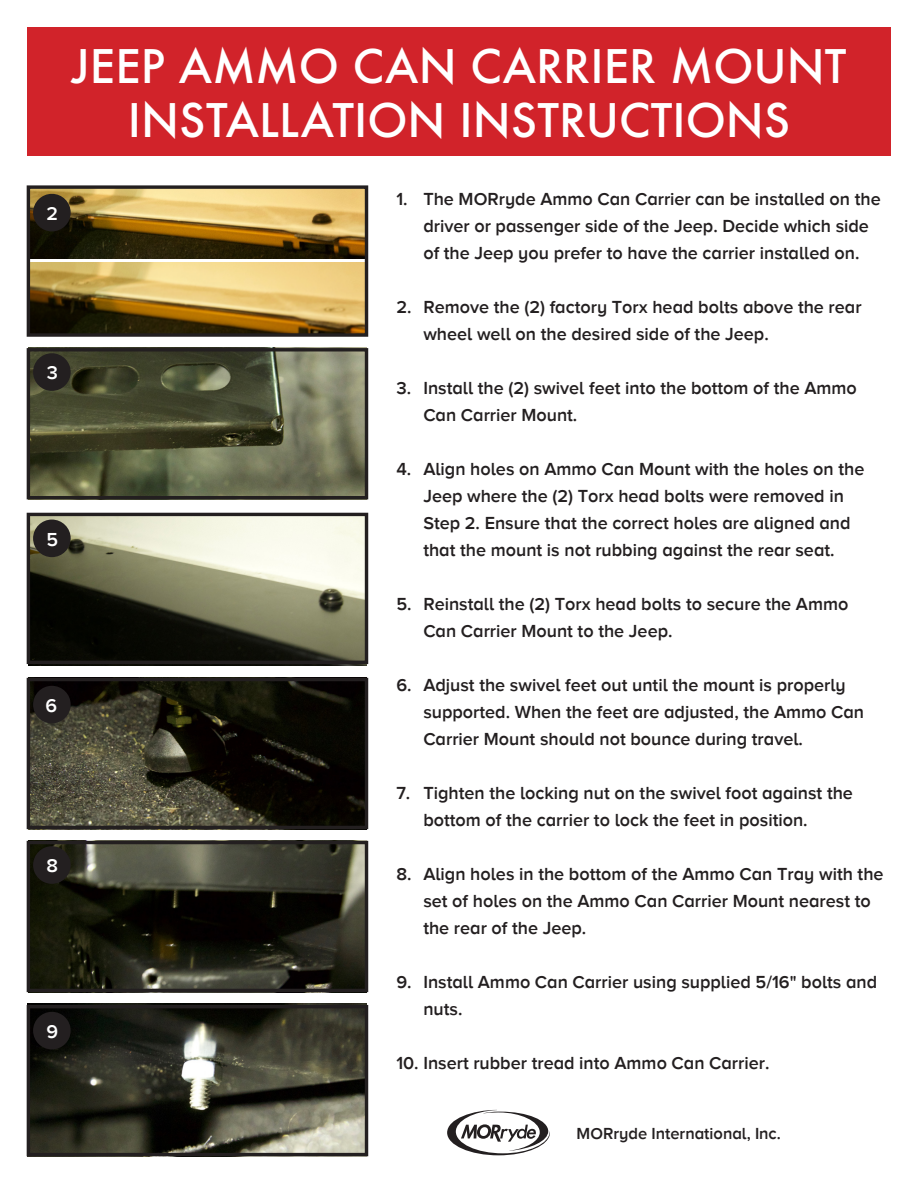
<style>
.page{position:relative;width:918px;height:1188px;background:#fff}
.page>*{position:absolute;margin:0;border:0;box-sizing:border-box;transform-origin:0 0}
.t1{font:500 45px/54px "Futura";color:#fff;text-align:center}
.t2{font:19.35px "Proxima NW01 Alt Smbd";color:#fff}
.t3{font:18px/27px "Proxima NW01 Alt Smbd";color:#231f20}
.t4{font:16.5px "Proxima NW01 Alt Smbd";color:#231f20}
</style>
<div class="page">
<div style="left:27px;top:27px;width:864px;height:129px;background:#d1232a"></div>
<img style="left:31px;top:352px;width:333px;height:143px">
<img style="left:29px;top:517px;width:338px;height:148px">
<img style="left:28px;top:1004px;width:339px;height:148px">
<img style="left:31px;top:845px;width:333px;height:143px">
<img style="left:31px;top:682px;width:333px;height:143px">
<img style="left:31px;top:189px;width:333px;height:70px">
<img style="left:31px;top:263px;width:333px;height:70px">
<div style="left:27px;top:185px;width:341px;height:152px;border:3px solid #231f20"></div>
<div style="left:27px;top:348px;width:341px;height:151px;border:3px solid #231f20"></div>
<div style="left:27px;top:513px;width:341px;height:151px;border:3px solid #231f20"></div>
<div style="left:27px;top:678px;width:341px;height:151px;border:3px solid #231f20"></div>
<div style="left:27px;top:841px;width:341px;height:151px;border:3px solid #231f20"></div>
<div style="left:27px;top:1005px;width:341px;height:151px;border:3px solid #231f20"></div>
<div style="left:33px;top:194px;width:38px;height:37px;background:#231f20;border-radius:50%"></div>
<div style="left:33px;top:353px;width:38px;height:38px;background:#231f20;border-radius:50%"></div>
<div style="left:33px;top:520px;width:38px;height:37px;background:#231f20;border-radius:50%"></div>
<div style="left:33px;top:686px;width:38px;height:37px;background:#231f20;border-radius:50%"></div>
<div style="left:33px;top:846px;width:38px;height:38px;background:#231f20;border-radius:50%"></div>
<div style="left:33px;top:1012px;width:38px;height:37px;background:#231f20;border-radius:50%"></div>
<svg style="left:447px;top:1110px;width:103px;height:45px"></svg>
<h1 class="t1" style="left:71px;top:38px;width:777px">JEEP AMMO CAN CARRIER MOUNT<br>INSTALLATION INSTRUCTIONS</h1>
<p class="t2" style="left:46px;top:205px;width:13px">2</p>
<p class="t2" style="left:47px;top:365px;width:13px">3</p>
<p class="t2" style="left:46px;top:531px;width:13px">5</p>
<p class="t2" style="left:46px;top:697px;width:13px">6</p>
<p class="t2" style="left:46px;top:858px;width:13px">8</p>
<p class="t2" style="left:46px;top:1023px;width:13px">9</p>
<p class="t3" style="left:423px;top:187px;width:459px;text-indent:-27px">1. The MORryde Ammo Can Carrier can be installed on the driver or passenger side of the Jeep. Decide which side of the Jeep you prefer to have the carrier installed on.</p>
<p class="t3" style="left:423px;top:295px;width:440px;text-indent:-27px">2. Remove the (2) factory Torx head bolts above the rear wheel well on the desired side of the Jeep.</p>
<p class="t3" style="left:423px;top:376px;width:435px;text-indent:-27px">3. Install the (2) swivel feet into the bottom of the Ammo<br>Can Carrier Mount.</p>
<p class="t3" style="left:423px;top:457px;width:443px;text-indent:-27px">4. Align holes on Ammo Can Mount with the holes on the Jeep where the (2) Torx head bolts were removed in Step 2. Ensure that the correct holes are aligned and that the mount is not rubbing against the rear seat.</p>
<p class="t3" style="left:423px;top:592px;width:427px;text-indent:-27px">5. Reinstall the (2) Torx head bolts to secure the Ammo<br>Can Carrier Mount to the Jeep.</p>
<p class="t3" style="left:423px;top:673px;width:442px;text-indent:-27px">6. Adjust the swivel feet out until the mount is properly supported. When the feet are adjusted, the Ammo Can<br>Carrier Mount should not bounce during travel.</p>
<p class="t3" style="left:423px;top:781px;width:431px;text-indent:-27px">7. Tighten the locking nut on the swivel foot against the bottom of the carrier to lock the feet in position.</p>
<p class="t3" style="left:423px;top:862px;width:462px;text-indent:-27px">8. Align holes in the bottom of the Ammo Can Tray with the set of holes on the Ammo Can Carrier Mount nearest to the rear of the Jeep.</p>
<p class="t3" style="left:423px;top:970px;width:455px;text-indent:-27px">9. Install Ammo Can Carrier using supplied 5/16" bolts and nuts.</p>
<p class="t3" style="left:396px;top:1051px;width:375px">10. Insert rubber tread into Ammo Can Carrier.</p>
<p class="t4" style="left:577px;top:1127px;width:206px">MORryde International, Inc.</p>
</div>
